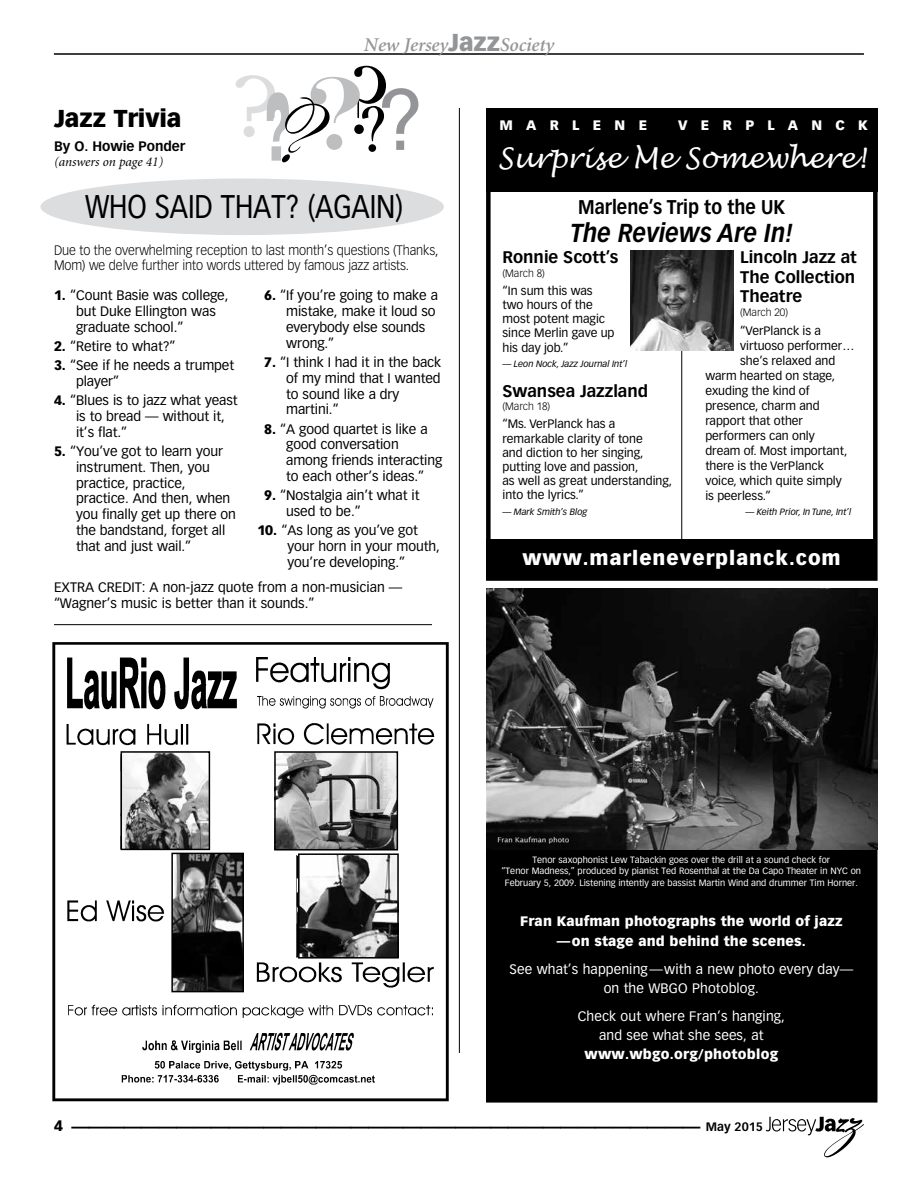
<style>
.page{position:relative;width:918px;height:1188px;background:#fff}
.page>*{position:absolute;margin:0;border:0;box-sizing:border-box;transform-origin:0 0}
.t1{font:700 36px "Vectora LH";color:#000}
.t2{font:32.25px "Vectora LH";letter-spacing:-.005em;color:#000;scale:.85 1}
.t3{font:italic 28.5px "Lucida Handwriting";color:#fff}
.t4{font:italic 700 25.5px "Vectora LH";color:#000;scale:.9 1}
.t5{font:900 24px "Vectora LH";letter-spacing:-.005em;color:#000}
.t6{font:900 19.5px "Vectora LH";letter-spacing:.05em;color:#fff}
.t7{font:italic 600 19.5px "Minion";letter-spacing:-.005em;color:#939598}
.t8{font:700 19.5px "Vectora LH";color:#000;scale:.9 1}
.t9{font:700 16.5px/19.5px "Vectora LH";color:#000;text-align:justify}
.t10{font:900 15px "Vectora LH";color:#000}
.t11{font:13.5px/15.8px "Vectora LH";letter-spacing:-.005em;color:#000}
.t12{font:300 13.5px/15.8px "Vectora LH";letter-spacing:-.005em;color:#000;scale:.94 1}
.t13{font:13.5px/19px "Vectora LH";letter-spacing:.01em;color:#fff;text-align:center}
.t14{font:900 13.5px/20.5px "Vectora LH";letter-spacing:.01em;color:#fff;text-align:center}
.t15{font:italic 13.5px "Minion";letter-spacing:-.005em;color:#000}
.t16{font:700 13.5px "Vectora LH";letter-spacing:-.005em;color:#000}
.t17{font:12px/14.2px "Vectora LH";color:#000}
.t18{font:700 12px "Vectora LH";color:#000}
.t19{font:300 10.5px "Vectora LH";color:#000}
.t20{font:9px/11.2px "Vectora LH";color:#fff;text-align:center}
.t21{font:italic 9px "Vectora LH";color:#000}
.s1{font-family:"Vectora LH";font-weight:900;font-style:normal;font-size:24px}
.s2{font-weight:900}
.s3{font-style:normal}
</style>
<div class="page">
<svg style="left:766px;top:1117px;width:98px;height:40px"></svg>
<hr style="left:54px;top:54px;width:810px;height:1px;background:#000">
<svg style="left:236px;top:66px;width:182px;height:96px"></svg>
<div style="left:40px;top:178px;width:404px;height:57px;background:#dcddde;border-radius:50%"></div>
<hr style="left:459px;top:108px;width:1px;height:945px;background:#000">
<div style="left:488px;top:591px;width:387px;height:509px;background:#000"></div>
<div style="left:486px;top:589px;width:392px;height:514px;border:4px solid #000"></div>
<img style="left:486px;top:588px;width:392px;height:262px">
<hr style="left:54px;top:624px;width:378px;height:1px;background:#000">
<img style="left:52px;top:642px;width:397px;height:460px">
<img style="left:124px;top:754px;width:83px;height:93px">
<div style="left:121px;top:751px;width:89px;height:99px;border:2px solid #000"></div>
<img style="left:277px;top:754px;width:118px;height:94px">
<div style="left:274px;top:751px;width:124px;height:100px;border:2px solid #000"></div>
<img style="left:174px;top:856px;width:67px;height:133px">
<div style="left:171px;top:853px;width:73px;height:139px;border:2px solid #000"></div>
<img style="left:301px;top:856px;width:95px;height:100px">
<div style="left:298px;top:853px;width:101px;height:106px;border:2px solid #000"></div>
<div style="left:486px;top:108px;width:392px;height:473px;border:4px solid #000"></div>
<div style="left:486px;top:108px;width:391px;height:83px;background:#000"></div>
<div style="left:486px;top:539px;width:390px;height:40px;background:#000"></div>
<hr style="left:681px;top:348px;width:1px;height:199px;background:#000">
<img style="left:630px;top:251px;width:103px;height:100px">
<h3 class="t7" style="left:364px;top:35px;width:192px">New Jersey<span class="s1">Jazz</span>Society</h3>
<h3 class="t5" style="left:54px;top:104px;width:129px">Jazz Trivia</h3>
<p class="t16" style="left:54px;top:138px;width:133px">By O. Howie Ponder</p>
<p class="t15" style="left:54px;top:155px;width:111px">(answers on page 41)</p>
<h2 class="t2" style="left:85px;top:187px;width:376px">WHO SAID THAT? (AGAIN)</h2>
<p class="t12" style="left:54px;top:242px;width:411px">Due to the overwhelming reception to last month’s questions (Thanks,<br>Mom) we delve further into words uttered by famous jazz artists.</p>
<p class="t11" style="left:76px;top:288px;width:154px;text-indent:-22px"><span class="s2">1.</span> “Count Basie was college, but Duke Ellington was graduate school.”</p>
<p class="t11" style="left:54px;top:339px;width:123px"><span class="s2">2.</span> “Retire to what?”</p>
<p class="t11" style="left:76px;top:358px;width:160px;text-indent:-22px"><span class="s2">3.</span> “See if he needs a trumpet player”</p>
<p class="t11" style="left:76px;top:393px;width:163px;text-indent:-22px"><span class="s2">4.</span> “Blues is to jazz what yeast is to bread — without it, it’s flat.”</p>
<p class="t11" style="left:76px;top:444px;width:161px;text-indent:-22px"><span class="s2">5.</span> “You’ve got to learn your instrument. Then, you practice, practice, practice. And then, when you finally get up there on the bandstand, forget all that and just wail.”</p>
<p class="t11" style="left:286px;top:288px;width:153px;text-indent:-22px"><span class="s2">6.</span> “If you’re going to make a mistake, make it loud so everybody else sounds wrong.”</p>
<p class="t11" style="left:286px;top:354px;width:156px;text-indent:-22px"><span class="s2">7.</span> “I think I had it in the back of my mind that I wanted to sound like a dry martini.”</p>
<p class="t11" style="left:286px;top:421px;width:158px;text-indent:-22px"><span class="s2">8.</span> “A good quartet is like a good conversation among friends interacting to each other’s ideas.”</p>
<p class="t11" style="left:286px;top:488px;width:135px;text-indent:-22px"><span class="s2">9.</span> “Nostalgia ain’t what it used to be.”</p>
<p class="t11" style="left:287px;top:523px;width:154px;text-indent:-30px"><span class="s2">10.</span> “As long as you’ve got your horn in your mouth, you’re developing.”</p>
<p class="t11" style="left:54px;top:580px;width:350px">EXTRA CREDIT: A non-jazz quote from a non-musician — “Wagner’s music is better than it sounds.”</p>
<p class="t14" style="left:499px;top:115px;width:149px">marl ene</p>
<p class="t14" style="left:678px;top:115px;width:190px">v erpl an ck</p>
<h3 class="t3" style="left:498px;top:141px;width:370px">Surprise Me Somewhere!</h3>
<h3 class="t8" style="left:578px;top:195px;width:231px">Marlene’s Trip to the UK</h3>
<h3 class="t4" style="left:570px;top:218px;width:249px">The Reviews Are In!</h3>
<p class="t9" style="left:502px;top:248px;width:117px">Ronnie Scott’s</p>
<p class="t19" style="left:502px;top:267px;width:44px">(March 8)</p>
<p class="t17" style="left:502px;top:283px;width:114px">“In sum this was two hours of the most potent magic since Merlin gave up his day job.”</p>
<p class="t21" style="left:502px;top:358px;width:126px"><span class="s3">—</span> Leon Nock, Jazz Journal Int’l</p>
<p class="t9" style="left:502px;top:381px;width:147px">Swansea Jazzland</p>
<p class="t19" style="left:502px;top:400px;width:49px">(March 18)</p>
<p class="t17" style="left:502px;top:417px;width:171px">“Ms. VerPlanck has a remarkable clarity of tone<br>and diction to her singing, putting love and passion,<br>as well as great understanding, into the lyrics.”</p>
<p class="t21" style="left:502px;top:506px;width:87px"><span class="s3">—</span> Mark Smith’s Blog</p>
<p class="t9" style="left:740px;top:248px;width:118px">Lincoln Jazz at The Collection Theatre</p>
<p class="t19" style="left:740px;top:306px;width:49px">(March 20)</p>
<p class="t17" style="left:740px;top:323px;width:82px">“VerPlanck is a</p>
<p class="t17" style="left:740px;top:338px;width:116px">virtuoso performer…</p>
<p class="t17" style="left:740px;top:353px;width:97px">she’s relaxed and</p>
<p class="t17" style="left:705px;top:368px;width:131px">warm hearted on stage,</p>
<p class="t17" style="left:705px;top:383px;width:106px">exuding the kind of</p>
<p class="t17" style="left:705px;top:398px;width:116px">presence, charm and</p>
<p class="t17" style="left:705px;top:413px;width:99px">rapport that other</p>
<p class="t17" style="left:705px;top:428px;width:111px">performers can only</p>
<p class="t17" style="left:705px;top:443px;width:143px">dream of. Most important,</p>
<p class="t17" style="left:705px;top:458px;width:120px">there is the VerPlanck</p>
<p class="t17" style="left:705px;top:473px;width:138px">voice, which quite simply</p>
<p class="t17" style="left:705px;top:488px;width:67px">is peerless.”</p>
<p class="t21" style="left:745px;top:506px;width:107px"><span class="s3">—</span> Keith Prior, In Tune, Int’l</p>
<h3 class="t6" style="left:523px;top:545px;width:320px">www.marleneverplanck.com</h3>
<p class="t20" style="left:502px;top:854px;width:361px">Tenor saxophonist Lew Tabackin goes over the drill at a sound check for<br>“Tenor Madness,” produced by pianist Ted Rosenthal at the Da Capo Theater in NYC on<br>February 5, 2009. Listening intently are bassist Martin Wind and drummer Tim Horner.</p>
<p class="t14" style="left:520px;top:910px;width:324px">Fran Kaufman photographs the world of jazz —on stage and behind the scenes.</p>
<p class="t13" style="left:509px;top:960px;width:345px">See what’s happening—with a new photo every day— on the WBGO Photoblog.</p>
<p class="t13" style="left:578px;top:1007px;width:209px">Check out where Fran’s hanging, and see what she sees, at</p>
<p class="t14" style="left:585px;top:1044px;width:195px">www.wbgo.org/photoblog</p>
<p class="t10" style="left:54px;top:1117px;width:10px">4</p>
<h1 class="t1" style="left:71px;top:1089px;width:631px">____________________________________</h1>
<p class="t18" style="left:706px;top:1120px;width:59px">May 2015</p>
</div>
